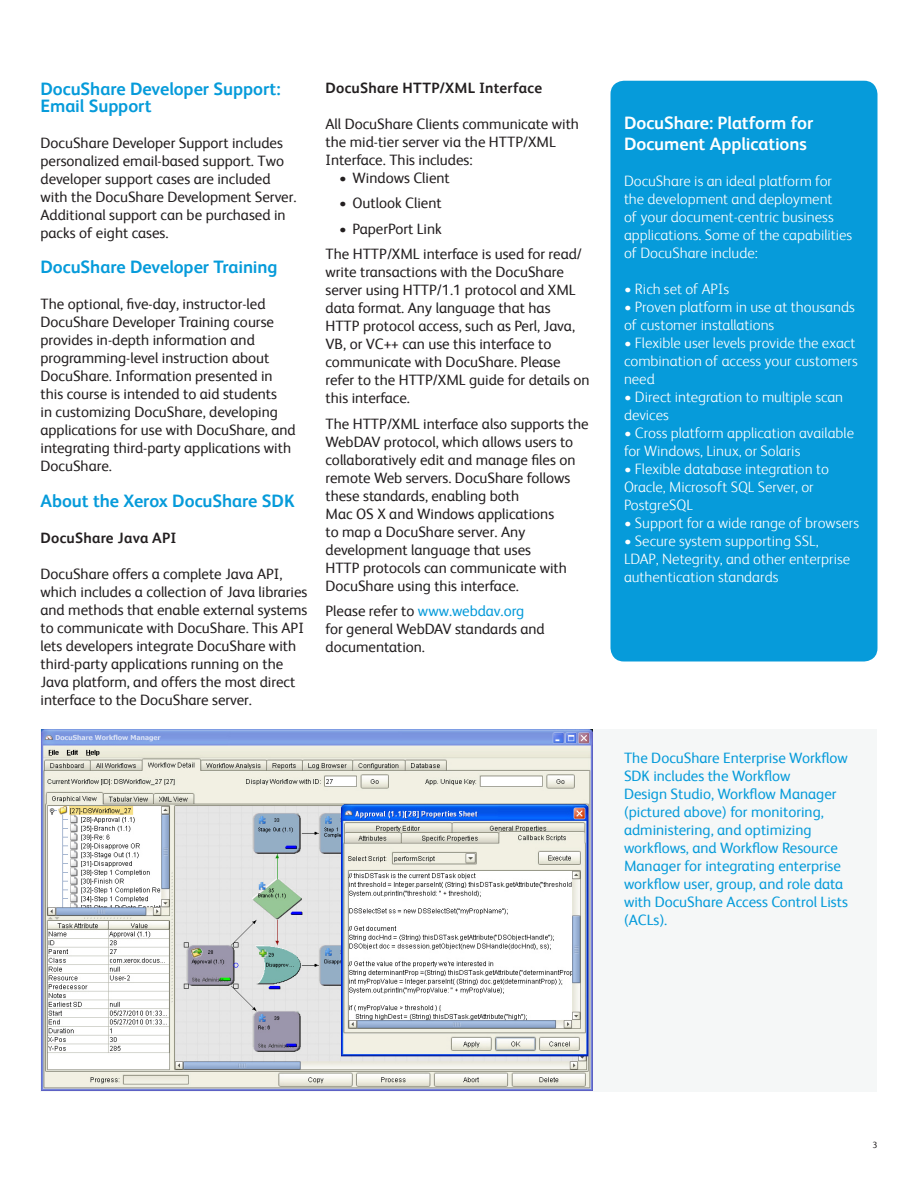
<style>
.page{position:relative;width:918px;height:1188px;background:#fff}
.page>*{position:absolute;margin:0;border:0;box-sizing:border-box;transform-origin:0 0}
.Body_Subhead{font:700 18px/17.2px "Xerox Sans";letter-spacing:-.005em;color:#069bda}
.Body_Subhead-2{font:700 18px/21px "Xerox Sans";letter-spacing:-.005em;color:#fff}
.inside_spread_ins{font:15px/18px "Xerox Sans";color:#231f20}
.Body_Text___K{font:15px/18px "Xerox Sans";color:#231f20}
.t1{font:300 15px/18px "Xerox Sans";color:#fff}
.Body_Subhead-3{font:15px/18px "Xerox Sans";color:#231f20}
.inside_spread_ins-2{font:15px/18px "Xerox Sans";color:#069bda}
.Body_Subhead-4{font:700 15px "Xerox Sans";letter-spacing:.015em;color:#231f20}
.Body_Text___K-2{font:700 15px "Xerox Sans";letter-spacing:.015em;color:#231f20}
.INS___Footer___Capti{font:9px "Xerox Sans";color:#231f20}
.s1{color:#069bda}
</style>
<div class="page">
<div style="left:40px;top:729px;width:838px;height:363px;background:#f5f7f7"></div>
<img style="left:42px;top:729px;width:550px;height:362px">
<div style="left:610px;top:81px;width:268px;height:581px;background:#069bda;border-radius:14px"></div>
<p class="Body_Subhead" style="left:40px;top:79px;width:242px">DocuShare Developer Support:<br>Email Support</p>
<p class="Body_Text___K" style="left:40px;top:133px;width:257px">DocuShare Developer Support includes personalized email-based support. Two developer support cases are included with the DocuShare Development Server.<br>Additional support can be purchased in packs of eight cases.</p>
<p class="Body_Subhead" style="left:40px;top:258px;width:239px">DocuShare Developer Training</p>
<p class="Body_Text___K" style="left:40px;top:294px;width:257px">The optional, five-day, instructor-led DocuShare Developer Training course provides in-depth information and programming-level instruction about DocuShare. Information presented in this course is intended to aid students<br>in customizing DocuShare, developing applications for use with DocuShare, and integrating third-party applications with DocuShare.</p>
<p class="Body_Subhead" style="left:40px;top:491px;width:256px">About the Xerox DocuShare SDK</p>
<p class="Body_Text___K-2" style="left:40px;top:527px;width:138px">DocuShare Java API</p>
<p class="Body_Subhead-3" style="left:40px;top:564px;width:269px">DocuShare offers a complete Java API, which includes a collection of Java libraries and methods that enable external systems to communicate with DocuShare. This API lets developers integrate DocuShare with third-party applications running on the Java platform, and offers the most direct interface to the DocuShare server.</p>
<p class="Body_Subhead-4" style="left:326px;top:77px;width:218px">DocuShare HTTP/XML Interface</p>
<p class="Body_Text___K" style="left:326px;top:114px;width:255px">All DocuShare Clients communicate with the mid-tier server via the HTTP/XML<br>Interface. This includes:</p>
<p class="Body_Text___K" style="left:339px;top:168px;width:112px">• Windows Client</p>
<p class="Body_Text___K" style="left:339px;top:193px;width:104px">• Outlook Client</p>
<p class="Body_Text___K" style="left:339px;top:219px;width:104px">• PaperPort Link</p>
<p class="inside_spread_ins" style="left:326px;top:244px;width:266px">The HTTP/XML interface is used for read/ write transactions with the DocuShare server using HTTP/1.1 protocol and XML data format. Any language that has<br>HTTP protocol access, such as Perl, Java, VB, or VC++ can use this interface to communicate with DocuShare. Please refer to the HTTP/XML guide for details on this interface.</p>
<p class="inside_spread_ins" style="left:326px;top:414px;width:265px">The HTTP/XML interface also supports the WebDAV protocol, which allows users to collaboratively edit and manage files on remote Web servers. DocuShare follows these standards, enabling both<br>Mac OS X and Windows applications<br>to map a DocuShare server. Any development language that uses<br>HTTP protocols can communicate with DocuShare using this interface.</p>
<p class="inside_spread_ins" style="left:326px;top:601px;width:221px">Please refer to <span class="s1">www.webdav.org </span>for general WebDAV standards and documentation.</p>
<p class="Body_Subhead-2" style="left:624px;top:112px;width:191px">DocuShare: Platform for<br>Document Applications</p>
<p class="t1" style="left:624px;top:171px;width:230px">DocuShare is an ideal platform for the development and deployment<br>of your document-centric business applications. Some of the capabilities of DocuShare include:</p>
<p class="t1" style="left:624px;top:279px;width:107px">• Rich set of APIs</p>
<p class="t1" style="left:624px;top:297px;width:232px">• Proven platform in use at thousands of customer installations</p>
<p class="t1" style="left:624px;top:333px;width:235px">• Flexible user levels provide the exact combination of access your customers need</p>
<p class="t1" style="left:624px;top:387px;width:221px">• Direct integration to multiple scan devices</p>
<p class="t1" style="left:624px;top:423px;width:232px">• Cross platform application available for Windows, Linux, or Solaris</p>
<p class="t1" style="left:624px;top:459px;width:207px">• Flexible database integration to<br>Oracle, Microsoft SQL Server, or<br>PostgreSQL</p>
<p class="t1" style="left:624px;top:513px;width:237px">• Support for a wide range of browsers</p>
<p class="t1" style="left:624px;top:531px;width:228px">• Secure system supporting SSL,<br>LDAP, Netegrity, and other enterprise authentication standards</p>
<p class="inside_spread_ins-2" style="left:624px;top:749px;width:225px">The DocuShare Enterprise Workflow<br>SDK includes the Workflow<br>Design Studio, Workflow Manager (pictured above) for monitoring, administering, and optimizing workflows, and Workflow Resource<br>Manager for integrating enterprise workflow user, group, and role data with DocuShare Access Control Lists (ACLs).</p>
<p class="INS___Footer___Capti" style="left:873px;top:1138px;width:6px">3</p>
</div>
